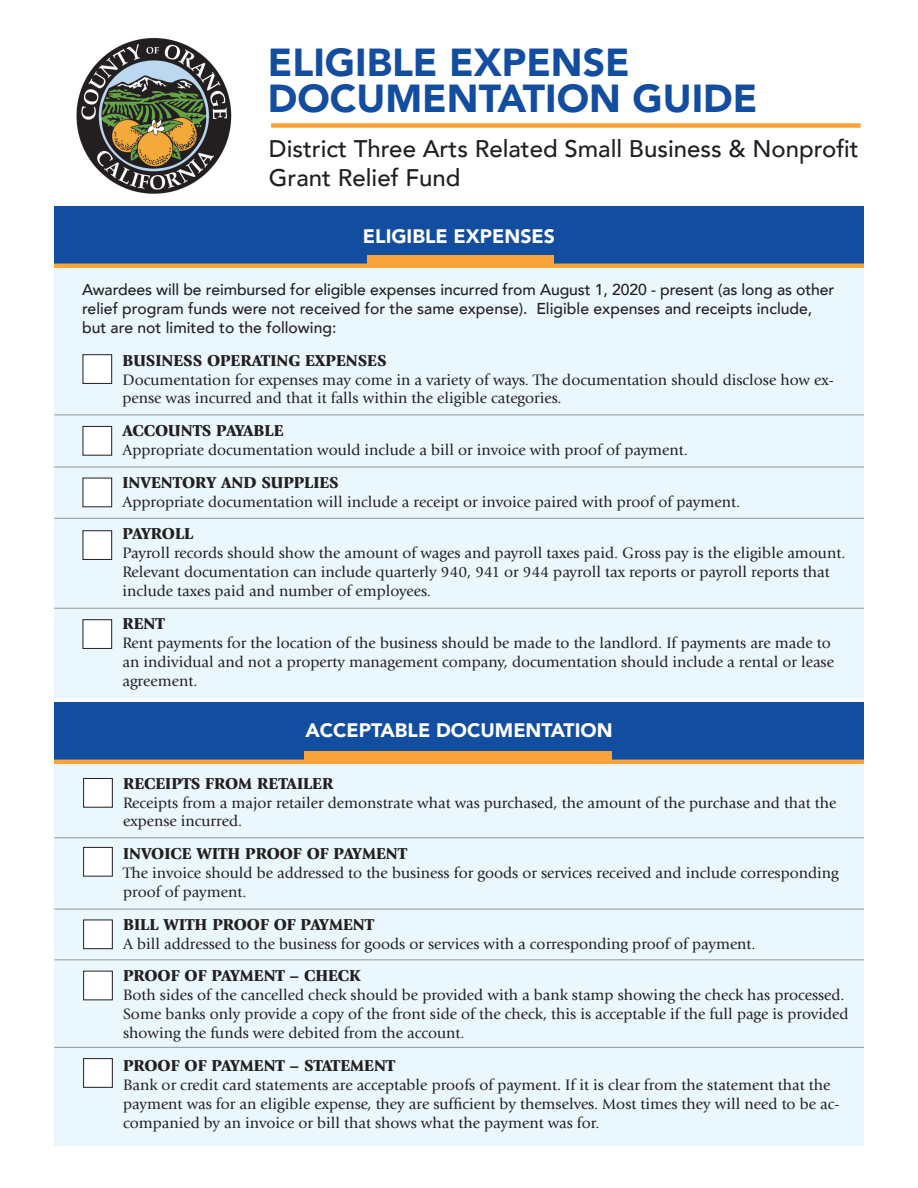
<style>
.page{position:relative;width:918px;height:1188px;background:#fff}
.page>*{position:absolute;margin:0;border:0;box-sizing:border-box;transform-origin:0 0}
.t1{font:900 39px/36px "Avenir";color:#124d9f}
.t2{font:500 24px/28.8px "Avenir";color:#231f20}
.t3{font:900 19.5px "Avenir";color:#fff}
.t4{font:900 16.5px "Giovanni";color:#231f20}
.t5{font:15.75px/18.9px "Giovanni";color:#231f20}
.t6{font:500 15.75px/18.9px "Avenir";color:#231f20}
</style>
<div class="page">
<div style="left:54px;top:266px;width:810px;height:432px;background:#eaf7fd"></div>
<div style="left:54px;top:760px;width:810px;height:386px;background:#eaf7fd"></div>
<div style="left:54px;top:702px;width:810px;height:59px;background:#124d9f"></div>
<div style="left:54px;top:206px;width:810px;height:60px;background:#124d9f"></div>
<img style="left:76px;top:38px;width:156px;height:156px">
<div style="left:83px;top:355px;width:29px;height:28px;background:#fff"></div>
<div style="left:82px;top:354px;width:30px;height:30px;border:1px solid #231f20"></div>
<div style="left:83px;top:426px;width:29px;height:29px;background:#fff"></div>
<div style="left:82px;top:426px;width:30px;height:30px;border:1px solid #231f20"></div>
<div style="left:83px;top:478px;width:29px;height:29px;background:#fff"></div>
<div style="left:83px;top:531px;width:29px;height:28px;background:#fff"></div>
<div style="left:82px;top:530px;width:30px;height:30px;border:1px solid #231f20"></div>
<div style="left:83px;top:620px;width:29px;height:28px;background:#fff"></div>
<div style="left:82px;top:619px;width:30px;height:30px;border:1px solid #231f20"></div>
<div style="left:84px;top:778px;width:28px;height:29px;background:#fff"></div>
<div style="left:83px;top:778px;width:30px;height:30px;border:1px solid #231f20"></div>
<div style="left:84px;top:847px;width:28px;height:29px;background:#fff"></div>
<div style="left:83px;top:847px;width:30px;height:30px;border:1px solid #231f20"></div>
<div style="left:84px;top:920px;width:28px;height:29px;background:#fff"></div>
<div style="left:83px;top:920px;width:30px;height:29px;border:1px solid #231f20"></div>
<div style="left:84px;top:971px;width:28px;height:29px;background:#fff"></div>
<div style="left:83px;top:971px;width:30px;height:29px;border:1px solid #231f20"></div>
<div style="left:84px;top:1059px;width:28px;height:28px;background:#fff"></div>
<div style="left:83px;top:1058px;width:30px;height:30px;border:1px solid #231f20"></div>
<hr style="left:54px;top:414px;width:810px;height:1px;background:#939598">
<hr style="left:54px;top:467px;width:810px;height:1px;background:#939598">
<hr style="left:54px;top:518px;width:810px;height:1px;background:#939598">
<hr style="left:54px;top:608px;width:810px;height:1px;background:#939598">
<hr style="left:54px;top:837px;width:810px;height:1px;background:#939598">
<hr style="left:54px;top:909px;width:810px;height:1px;background:#939598">
<hr style="left:54px;top:959px;width:810px;height:1px;background:#939598">
<hr style="left:54px;top:1047px;width:810px;height:1px;background:#939598">
<div style="left:367px;top:256px;width:186px;height:9px;background:#f9a33a"></div>
<div style="left:304px;top:752px;width:307px;height:9px;background:#f9a33a"></div>
<hr style="left:54px;top:760px;width:810px;height:4px;background:#f9a33a">
<hr style="left:54px;top:264px;width:810px;height:4px;background:#f9a33a">
<div style="left:271px;top:123px;width:590px;height:5px;background:#f9a33a"></div>
<h1 class="t1" style="left:268px;top:43px;width:491px">ELIGIBLE EXPENSE<br>DOCUMENTATION GUIDE</h1>
<h2 class="t2" style="left:269px;top:133px;width:591px">District Three Arts Related Small Business &amp; Nonprofit<br>Grant Relief Fund</h2>
<p class="t3" style="left:363px;top:219px;width:194px">ELIGIBLE EXPENSES</p>
<p class="t6" style="left:82px;top:280px;width:754px">Awardees will be reimbursed for eligible expenses incurred from August 1, 2020 - present (as long as other relief program funds were not received for the same expense). Eligible expenses and receipts include, but are not limited to the following:</p>
<p class="t4" style="left:122px;top:350px;width:266px">BUSINESS OPERATING EXPENSES</p>
<p class="t5" style="left:122px;top:370px;width:713px">Documentation for expenses may come in a variety of ways. The documentation should disclose how ex&shy;pense was incurred and that it falls within the eligible categories.</p>
<p class="t4" style="left:122px;top:421px;width:163px">ACCOUNTS PAYABLE</p>
<p class="t5" style="left:122px;top:441px;width:567px">Appropriate documentation would include a bill or invoice with proof of payment.</p>
<p class="t4" style="left:122px;top:473px;width:218px">INVENTORY AND SUPPLIES</p>
<p class="t5" style="left:122px;top:492px;width:619px">Appropriate documentation will include a receipt or invoice paired with proof of payment.</p>
<p class="t4" style="left:122px;top:524px;width:72px">PAYROLL</p>
<p class="t5" style="left:122px;top:544px;width:724px">Payroll records should show the amount of wages and payroll taxes paid. Gross pay is the eligible amount.<br>Relevant documentation can include quarterly 940, 941 or 944 payroll tax reports or payroll reports that include taxes paid and number of employees.</p>
<p class="t4" style="left:122px;top:614px;width:44px">RENT</p>
<p class="t5" style="left:122px;top:633px;width:713px">Rent payments for the location of the business should be made to the landlord. If payments are made to an individual and not a property management company, documentation should include a rental or lease agreement.</p>
<p class="t3" style="left:305px;top:714px;width:309px">ACCEPTABLE DOCUMENTATION</p>
<p class="t4" style="left:123px;top:773px;width:212px">RECEIPTS FROM RETAILER</p>
<p class="t5" style="left:123px;top:793px;width:715px">Receipts from a major retailer demonstrate what was purchased, the amount of the purchase and that the expense incurred.</p>
<p class="t4" style="left:123px;top:844px;width:286px">INVOICE WITH PROOF OF PAYMENT</p>
<p class="t5" style="left:123px;top:864px;width:717px">The invoice should be addressed to the business for goods or services received and include corresponding proof of payment.</p>
<p class="t4" style="left:123px;top:914px;width:253px">BILL WITH PROOF OF PAYMENT</p>
<p class="t5" style="left:123px;top:934px;width:634px">A bill addressed to the business for goods or services with a corresponding proof of payment.</p>
<p class="t4" style="left:123px;top:966px;width:239px">PROOF OF PAYMENT – CHECK</p>
<p class="t5" style="left:123px;top:986px;width:727px">Both sides of the cancelled check should be provided with a bank stamp showing the check has processed.<br>Some banks only provide a copy of the front side of the check, this is acceptable if the full page is provided showing the funds were debited from the account.</p>
<p class="t4" style="left:123px;top:1056px;width:274px">PROOF OF PAYMENT – STATEMENT</p>
<p class="t5" style="left:123px;top:1075px;width:718px">Bank or credit card statements are acceptable proofs of payment. If it is clear from the statement that the payment was for an eligible expense, they are sufficient by themselves. Most times they will need to be ac&shy;companied by an invoice or bill that shows what the payment was for.</p>
</div>
